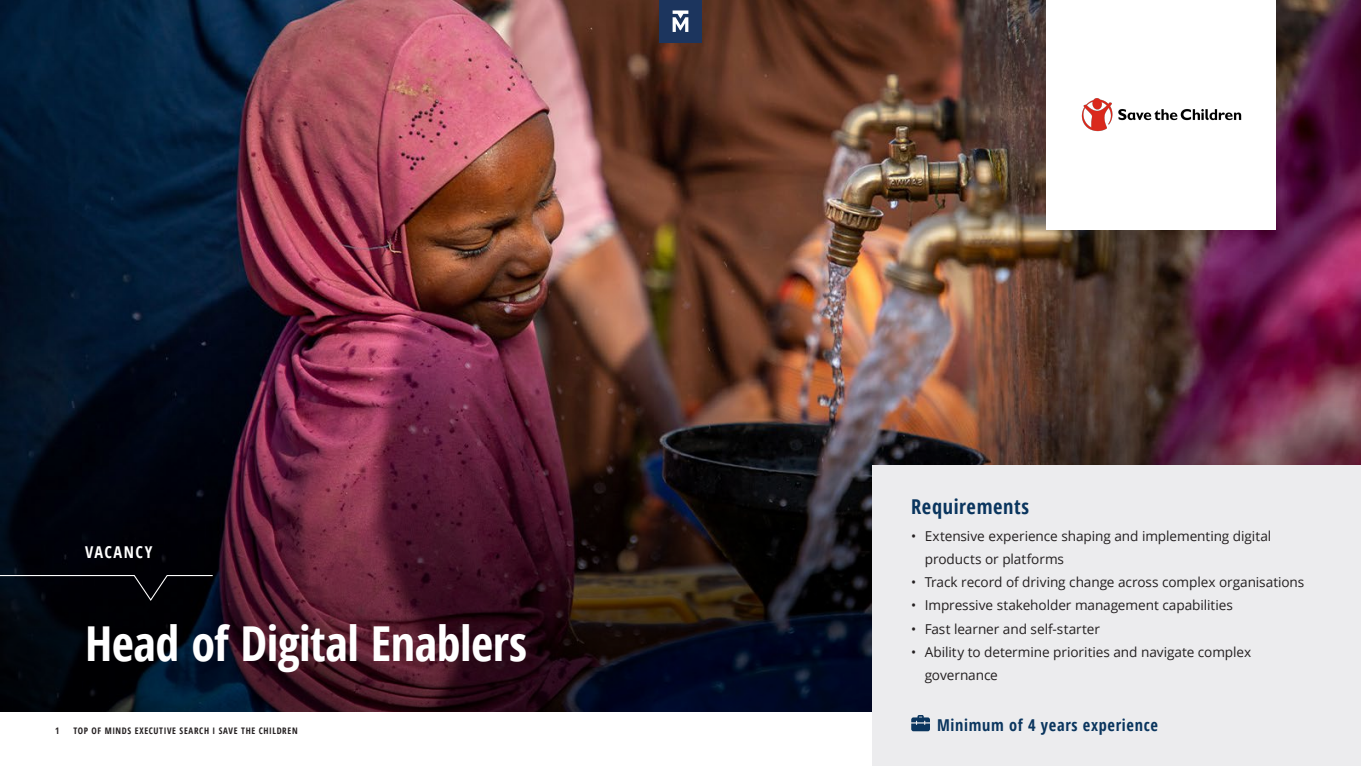
<style>
.page{position:relative;width:1361px;height:766px;background:#fff}
.page>*{position:absolute;margin:0;border:0;box-sizing:border-box;transform-origin:0 0}
.Page_header_kopie{font:700 condensed 48.15px "Open Sans";letter-spacing:-.01em;color:#fff}
.t1{font:700 condensed 20.4px "Open Sans";letter-spacing:.03em;color:#0a355e}
.t2{font:700 condensed 16.35px "Open Sans";letter-spacing:.04em;color:#0a355e}
.t3{font:700 condensed 16.27px "Open Sans";letter-spacing:.09em;color:#fff}
.t4{font:13.65px/23.2px "Open Sans";letter-spacing:-.005em;color:#231f20}
.t5{font:700 condensed 9px "Open Sans";letter-spacing:.07em;color:#231f20}
</style>
<div class="page">
<img style="left:0;top:0;width:1361px;height:332px">
<img style="left:0;top:332px;width:1361px;height:379px">
<svg style="left:0;top:574px;width:214px;height:27px;background:#0b0d13"></svg>
<div style="left:872px;top:466px;width:489px;height:299px;background:#ececee"></div>
<svg style="left:911px;top:715px;width:19px;height:16px"></svg>
<div style="left:1046px;top:0;width:230px;height:229px;background:#fff"></div>
<img style="left:1081px;top:98px;width:161px;height:34px">
<div style="left:659px;top:0;width:43px;height:43px;background:#1c355e"></div>
<svg style="left:672px;top:10px;width:16px;height:22px"></svg>
<p class="t3" style="left:85px;top:540px;width:69px">VACANCY</p>
<p class="Page_header_kopie" style="left:85px;top:610px;width:443px">Head of Digital Enablers</p>
<p class="t1" style="left:911px;top:492px;width:119px">Requirements</p>
<p class="t4" style="left:925px;top:524px;width:348px;text-indent:-14px">• Extensive experience shaping and implementing digital products or platforms</p>
<p class="t4" style="left:911px;top:570px;width:395px">• Track record of driving change across complex organisations</p>
<p class="t4" style="left:911px;top:593px;width:323px">• Impressive stakeholder management capabilities</p>
<p class="t4" style="left:911px;top:616px;width:190px">• Fast learner and self-starter</p>
<p class="t4" style="left:925px;top:639px;width:328px;text-indent:-14px">• Ability to determine priorities and navigate complex governance</p>
<p class="t5" style="left:55px;top:724px;width:6px">1</p>
<p class="t5" style="left:73px;top:724px;width:226px">TOP OF MINDS EXECUTIVE SEARCH I SAVE THE CHILDREN</p>
<p class="t2" style="left:937px;top:713px;width:222px">Minimum of 4 years experience</p>
</div>
